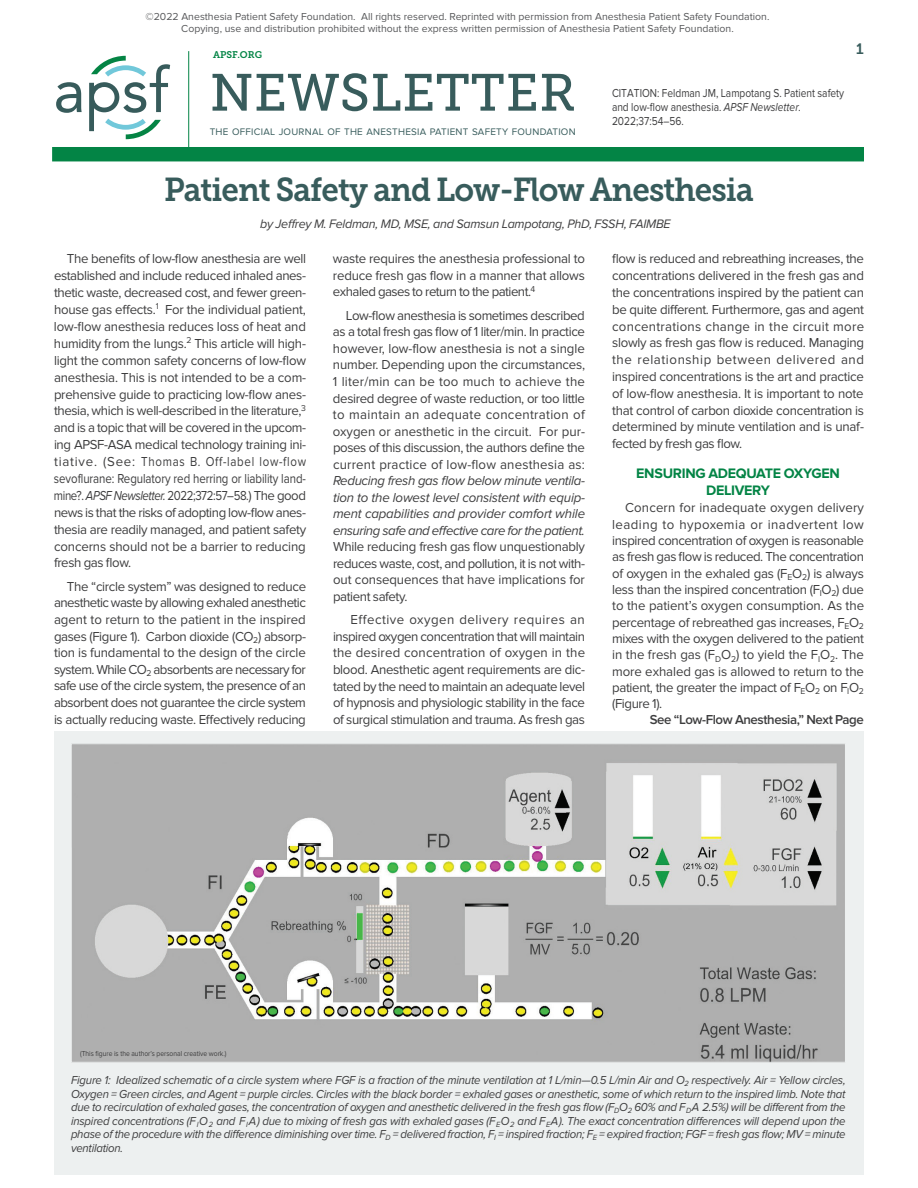
<style>
.page{position:relative;width:918px;height:1188px;background:#fff}
.page>*{position:absolute;margin:0;border:0;box-sizing:border-box;transform-origin:0 0}
.t1{font:52.2px "Museo Slab 500";letter-spacing:.005em;color:#385c5c}
.t2{font:33px "Museo Slab 700";letter-spacing:-.03em;color:#385c5c;scale:.95 1}
.t3{font:15px "Museo Slab 700";color:#385c5c}
.t4{font:700 14.25px/17.1px "Proxima Nova";letter-spacing:-.02em;color:#038445;text-align:center}
.t5{font:13.5px/16.5px "Proxima Nova";letter-spacing:-.025em;color:#3e3e3f;text-align:justify}
.t6{font:italic 13.5px/16.5px "Proxima Nova";letter-spacing:-.03em;color:#3e3e3f;text-align:justify}
.t7{font:600 13.5px "Proxima Nova";letter-spacing:-.03em;color:#3e3e3f}
.t8{font:italic 12.75px "Proxima Nova";letter-spacing:-.02em;color:#3e3e3f}
.t9{font:italic 12px/13.5px "Proxima Nova";letter-spacing:-.02em;color:#3e3e3f;text-align:justify;scale:.95 1}
.t10{font:12px/14.1px "Proxima Nova";color:#3e3e3f;scale:.85 1}
.t11{font:10.5px/12px "Proxima Nova";color:#57585a;text-align:center}
.t12{font:9.9px "Proxima Nova";letter-spacing:.025em;color:#385c5c}
.t13{font:9.6px "Museo Slab 700";color:#038445}
.t14{font:7.5px "Proxima Nova";color:#3e3e3f;scale:.9 1}
.s1{font-style:italic}
</style>
<div class="page">
<svg style="left:56px;top:82px;width:26px;height:31px"></svg>
<svg style="left:89px;top:56px;width:81px;height:83px"></svg>
<div style="left:52px;top:147px;width:812px;height:14px;background:#038445"></div>
<hr style="left:188px;top:51px;width:1px;height:96px;background:#038445">
<div style="left:54px;top:731px;width:810px;height:443px;background:#edf0f0"></div>
<img style="left:73px;top:746px;width:771px;height:314px">
<p class="t11" style="left:146px;top:11px;width:625px">©2022 Anesthesia Patient Safety Foundation. All rights reserved. Reprinted with permission from Anesthesia Patient Safety Foundation.<br>Copying, use and distribution prohibited without the express written permission of Anesthesia Patient Safety Foundation.</p>
<p class="t13" style="left:213px;top:49px;width:50px">APSF.ORG</p>
<h1 class="t1" style="left:210px;top:64px;width:368px">NEWSLETTER</h1>
<p class="t12" style="left:210px;top:126px;width:367px">THE OFFICIAL JOURNAL OF THE ANESTHESIA PATIENT SAFETY FOUNDATION</p>
<p class="t10" style="left:612px;top:86px;width:275px">CITATION: Feldman JM, Lampotang S. Patient safety and low-flow anesthesia. <span class="s1">APSF Newsletter.<br></span>2022;37:54–56.</p>
<p class="t3" style="left:856px;top:40px;width:9px">1</p>
<h2 class="t2" style="left:164px;top:171px;width:622px">Patient Safety and Low-Flow Anesthesia</h2>
<p class="t8" style="left:260px;top:217px;width:412px">by Jeffrey M. Feldman, MD, MSE, and Samsun Lampotang, PhD, FSSH, FAIMBE</p>
<p class="t5" style="left:54px;top:251px;width:254px;line-height:17px;text-indent:13px">The benefits of low-flow anesthesia are well established and include reduced inhaled anes&shy;thetic waste, decreased cost, and fewer green&shy;house gas effects.<sup>1</sup> For the individual patient, low-flow anesthesia reduces loss of heat and humidity from the lungs.<sup>2</sup> This article will high&shy;light the common safety concerns of low-flow anesthesia. This is not intended to be a com&shy;prehensive guide to practicing low-flow anes&shy;thesia, which is well-described in the literature,<sup>3 </sup>and is a topic that will be covered in the upcom&shy;ing APSF-ASA medical technology training ini&shy;tiative. (See: Thomas B. Off-label low-flow sevoflurane: Regulatory red herring or liability land&shy;mine?. <span class="s1">APSF Newsletter.</span> 2022;372:57–58.) The good news is that the risks of adopting low-flow anes&shy;thesia are readily managed, and patient safety concerns should not be a barrier to reducing fresh gas flow.</p>
<p class="t5" style="left:54px;top:578px;width:254px;text-indent:13px">The “circle system” was designed to reduce anesthetic waste by allowing exhaled anesthetic agent to return to the patient in the inspired gases (Figure 1). Carbon dioxide (CO<sub>2</sub>) absorp&shy;tion is fundamental to the design of the circle system. While CO<sub>2</sub> absorbents are necessary for safe use of the circle system, the presence of an absorbent does not guarantee the circle system is actually reducing waste. Effectively reducing</p>
<p class="t5" style="left:333px;top:251px;width:253px">waste requires the anesthesia professional to reduce fresh gas flow in a manner that allows exhaled gases to return to the patient.<sup>4</sup></p>
<p class="t5" style="left:333px;top:307px;width:254px;text-indent:13px">Low-flow anesthesia is sometimes described as a total fresh gas flow of 1 liter/min. In practice however, low-flow anesthesia is not a single number. Depending upon the circumstances, 1 liter/min can be too much to achieve the desired degree of waste reduction, or too little to maintain an adequate concentration of oxygen or anesthetic in the circuit. For pur&shy;poses of this discussion, the authors define the current practice of low-flow anesthesia as:</p>
<p class="t6" style="left:333px;top:473px;width:254px">Reducing fresh gas flow below minute ventila&shy;tion to the lowest level consistent with equip&shy;ment capabilities and provider comfort while ensuring safe and effective care for the patient.</p>
<p class="t5" style="left:333px;top:539px;width:254px">While reducing fresh gas flow unquestionably reduces waste, cost, and pollution, it is not with&shy;out consequences that have implications for patient safety.</p>
<p class="t5" style="left:333px;top:612px;width:254px;text-indent:18px">Effective oxygen delivery requires an inspired oxygen concentration that will maintain the desired concentration of oxygen in the blood. Anesthetic agent requirements are dic&shy;tated by the need to maintain an adequate level of hypnosis and physiologic stability in the face of surgical stimulation and trauma. As fresh gas</p>
<p class="t5" style="left:612px;top:251px;width:253px">flow is reduced and rebreathing increases, the concentrations delivered in the fresh gas and the concentrations inspired by the patient can be quite different. Furthermore, gas and agent concentrations change in the circuit more slowly as fresh gas flow is reduced. Managing the relationship between delivered and inspired concentrations is the art and practice of low-flow anesthesia. It is important to note that control of carbon dioxide concentration is determined by minute ventilation and is unaf&shy;fected by fresh gas flow.</p>
<p class="t4" style="left:636px;top:465px;width:205px">ENSURING ADEQUATE OXYGEN<br>DELIVERY</p>
<p class="t5" style="left:612px;top:500px;width:253px;text-indent:13px">Concern for inadequate oxygen delivery leading to hypoxemia or inadvertent low inspired concentration of oxygen is reasonable as fresh gas flow is reduced. The concentration of oxygen in the exhaled gas (F<sub>E</sub>O<sub>2</sub>) is always less than the inspired concentration (F<sub>I</sub>O<sub>2</sub>) due to the patient’s oxygen consumption. As the percentage of rebreathed gas increases, F<sub>E</sub>O<sub>2 </sub>mixes with the oxygen delivered to the patient in the fresh gas (F<sub>D</sub>O<sub>2</sub>) to yield the F<sub>I</sub>O<sub>2</sub>. The more exhaled gas is allowed to return to the patient, the greater the impact of F<sub>E</sub>O<sub>2</sub> on F<sub>I</sub>O<sub>2 </sub>(Figure 1).</p>
<p class="t7" style="left:650px;top:711px;width:216px">See “Low-Flow Anesthesia,” Next Page</p>
<p class="t14" style="left:80px;top:1049px;width:164px">(This figure is the author’s personal creative work.)</p>
<p class="t9" style="left:71px;top:1074px;width:817px">Figure 1: Idealized schematic of a circle system where FGF is a fraction of the minute ventilation at 1 L/min—0.5 L/min Air and O<sub>2</sub> respectively. Air = Yellow circles, Oxygen = Green circles, and Agent = purple circles. Circles with the black border = exhaled gases or anesthetic, some of which return to the inspired limb. Note that due to recirculation of exhaled gases, the concentration of oxygen and anesthetic delivered in the fresh gas flow (F<sub>D</sub>O<sub>2</sub> 60% and F<sub>D</sub>A 2.5%) will be different from the inspired concentrations (F<sub>I</sub>O<sub>2</sub> and F<sub>I</sub>A) due to mixing of fresh gas with exhaled gases (F<sub>E</sub>O<sub>2</sub> and F<sub>E</sub>A). The exact concentration differences will depend upon the phase of the procedure with the difference diminishing over time. F<sub>D</sub> = delivered fraction, F<sub>I</sub> = inspired fraction; F<sub>E</sub> = expired fraction; FGF = fresh gas flow; MV = minute ventilation.</p>
</div>
